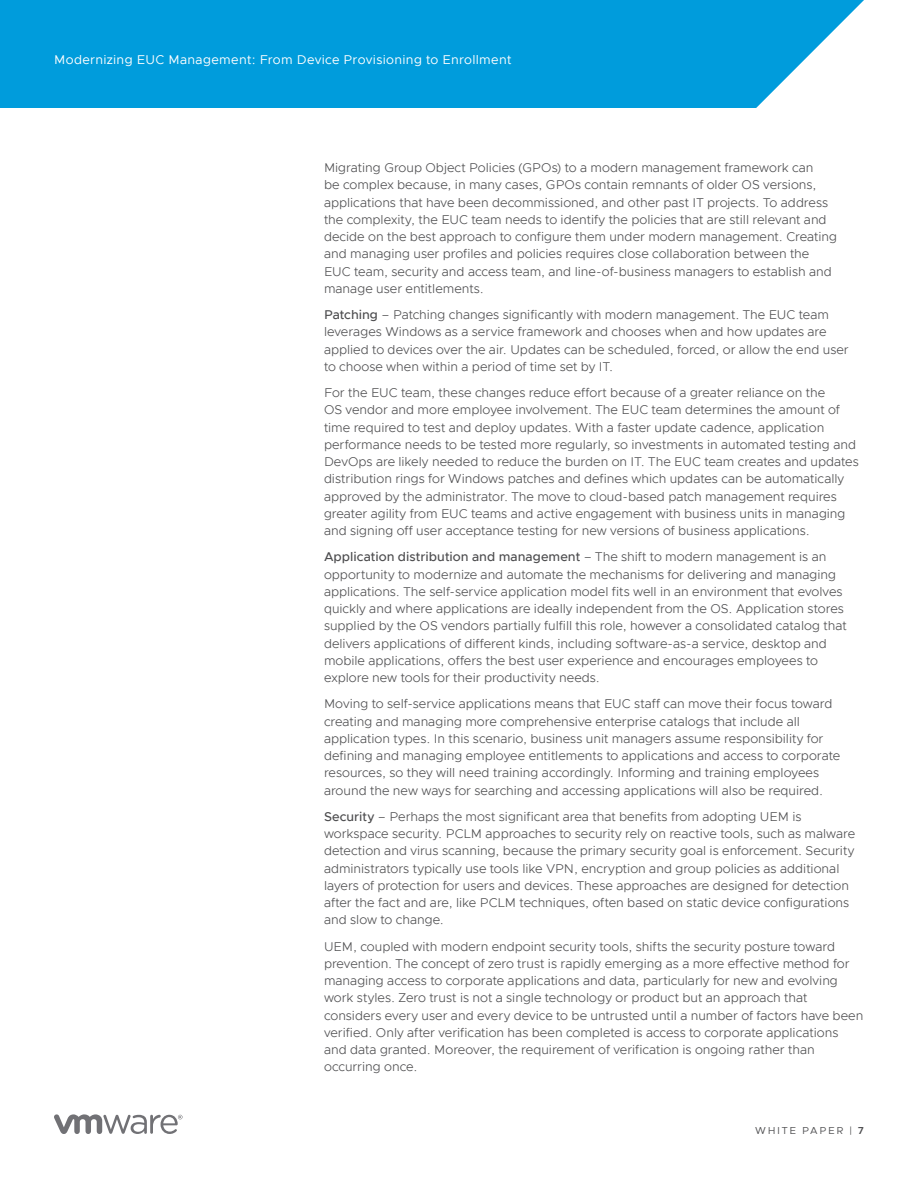
<style>
.page{position:relative;width:918px;height:1188px;background:#fff}
.page>*{position:absolute;margin:0;border:0;box-sizing:border-box;transform-origin:0 0}
._3a__BODY_TEXT{font:300 12.75px/17.2px "Metropolis";color:#4d4d4f}
.t1{font:12.75px "Metropolis";letter-spacing:.025em;color:#fff}
.t2{font:10.2px "Metropolis";letter-spacing:.165em;color:#4d4d4f}
.s1{font-weight:500}
.s2{font-weight:600}
</style>
<div class="page">
<div style="left:0;top:0;width:864px;height:108px;background:#009cdc"></div>
<svg style="left:54px;top:1114px;width:129px;height:20px"></svg>
<p class="t1" style="left:54px;top:52px;width:459px">Modernizing EUC Management: From Device Provisioning to Enrollment</p>
<p class="_3a__BODY_TEXT" style="left:324px;top:159px;width:515px">Migrating Group Object Policies (GPOs) to a modern management framework can<br>be complex because, in many cases, GPOs contain remnants of older OS versions, applications that have been decommissioned, and other past IT projects. To address the complexity, the EUC team needs to identify the policies that are still relevant and decide on the best approach to configure them under modern management. Creating and managing user profiles and policies requires close collaboration between the EUC team, security and access team, and line-of-business managers to establish and manage user entitlements.</p>
<p class="_3a__BODY_TEXT" style="left:324px;top:306px;width:526px"><span class="s1">Patching</span> – Patching changes significantly with modern management. The EUC team leverages Windows as a service framework and chooses when and how updates are applied to devices over the air. Updates can be scheduled, forced, or allow the end user to choose when within a period of time set by IT.</p>
<p class="_3a__BODY_TEXT" style="left:324px;top:384px;width:536px">For the EUC team, these changes reduce effort because of a greater reliance on the<br>OS vendor and more employee involvement. The EUC team determines the amount of time required to test and deploy updates. With a faster update cadence, application performance needs to be tested more regularly, so investments in automated testing and DevOps are likely needed to reduce the burden on IT. The EUC team creates and updates distribution rings for Windows patches and defines which updates can be automatically approved by the administrator. The move to cloud-based patch management requires greater agility from EUC teams and active engagement with business units in managing and signing off user acceptance testing for new versions of business applications.</p>
<p class="_3a__BODY_TEXT" style="left:324px;top:548px;width:524px"><span class="s1">Application distribution and management</span> – The shift to modern management is an opportunity to modernize and automate the mechanisms for delivering and managing applications. The self-service application model fits well in an environment that evolves quickly and where applications are ideally independent from the OS. Application stores supplied by the OS vendors partially fulfill this role, however a consolidated catalog that delivers applications of different kinds, including software-as-a service, desktop and mobile applications, offers the best user experience and encourages employees to explore new tools for their productivity needs.</p>
<p class="_3a__BODY_TEXT" style="left:324px;top:695px;width:518px">Moving to self-service applications means that EUC staff can move their focus toward creating and managing more comprehensive enterprise catalogs that include all application types. In this scenario, business unit managers assume responsibility for defining and managing employee entitlements to applications and access to corporate resources, so they will need training accordingly. Informing and training employees around the new ways for searching and accessing applications will also be required.</p>
<p class="_3a__BODY_TEXT" style="left:324px;top:808px;width:533px"><span class="s1">Security</span> – Perhaps the most significant area that benefits from adopting UEM is workspace security. PCLM approaches to security rely on reactive tools, such as malware detection and virus scanning, because the primary security goal is enforcement. Security administrators typically use tools like VPN, encryption and group policies as additional layers of protection for users and devices. These approaches are designed for detection after the fact and are, like PCLM techniques, often based on static device configurations and slow to change.</p>
<p class="_3a__BODY_TEXT" style="left:324px;top:938px;width:541px">UEM, coupled with modern endpoint security tools, shifts the security posture toward prevention. The concept of zero trust is rapidly emerging as a more effective method for managing access to corporate applications and data, particularly for new and evolving work styles. Zero trust is not a single technology or product but an approach that considers every user and every device to be untrusted until a number of factors have been verified. Only after verification has been completed is access to corporate applications and data granted. Moreover, the requirement of verification is ongoing rather than occurring once.</p>
<p class="t2" style="left:755px;top:1124px;width:110px">WHITE PAPER | <span class="s2">7</span></p>
</div>
